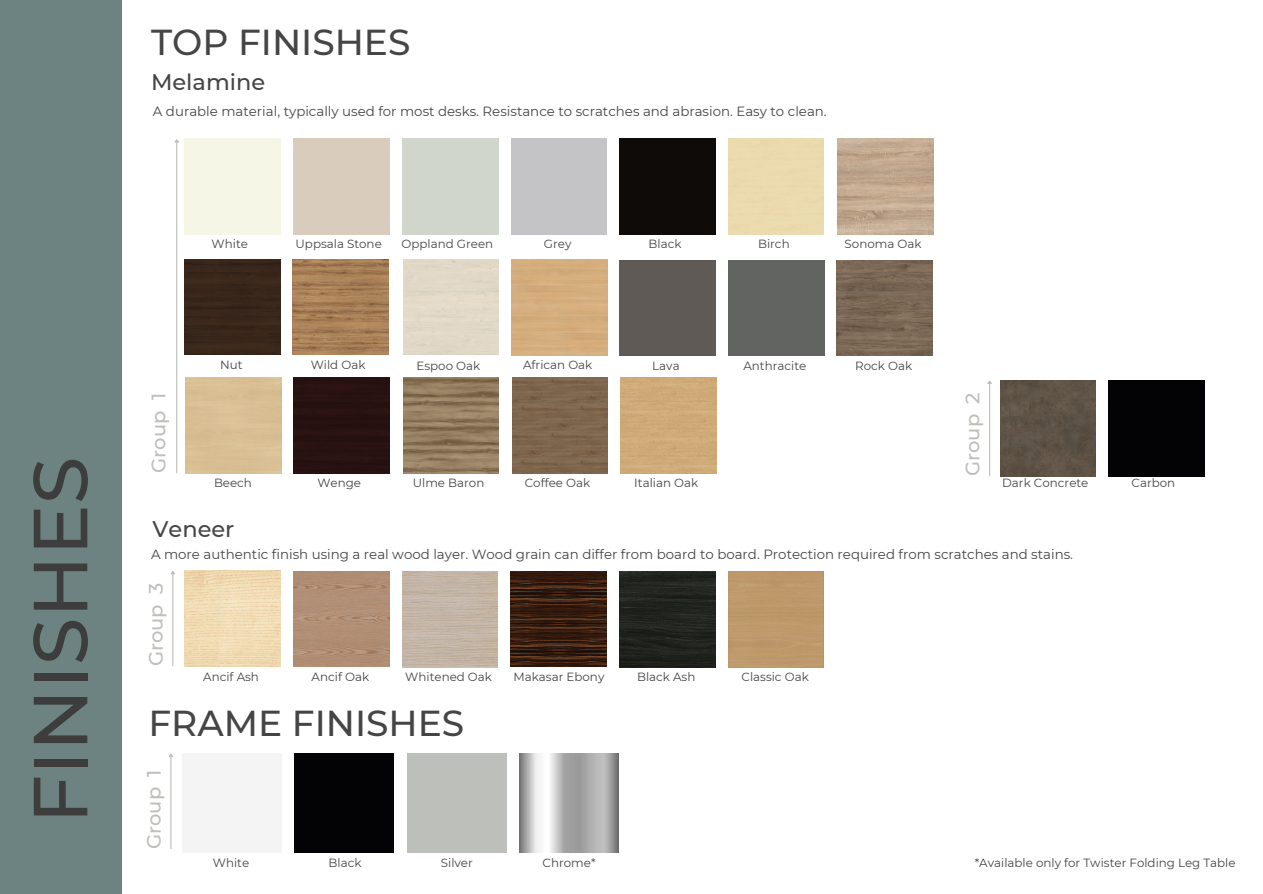
<style>
.page{position:relative;width:1263px;height:894px;background:#fff}
.page>*{position:absolute;margin:0;border:0;box-sizing:border-box;transform-origin:0 0}
.t1{font:500 76.5px "Montserrat";color:#3d3d3d}
.t2{font:500 36px "Montserrat";color:#454545}
.t3{font:500 22.5px "Montserrat";color:#454545}
.t4{font:500 19.5px "Montserrat";color:#bdbfba}
.t5{font:13.35px "Montserrat";color:#454545}
.t6{font:11.85px "Montserrat";color:#454545}
</style>
<div class="page">
<div style="left:0;top:0;width:122px;height:893px;background:#6d8382"></div>
<div style="left:620px;top:139px;width:96px;height:95px;background:#0f0b08"></div>
<img style="left:837px;top:139px;width:96px;height:95px">
<div style="left:294px;top:378px;width:96px;height:95px;background:#271211"></div>
<img style="left:1000px;top:380px;width:96px;height:96px">
<div style="left:620px;top:260px;width:95px;height:95px;background:#5f5a55"></div>
<div style="left:729px;top:260px;width:95px;height:95px;background:#626462"></div>
<img style="left:837px;top:260px;width:96px;height:96px">
<div style="left:1108px;top:380px;width:96px;height:96px;background:#030305"></div>
<img style="left:403px;top:378px;width:96px;height:95px">
<img style="left:512px;top:378px;width:96px;height:95px">
<div style="left:621px;top:378px;width:95px;height:95px;background:#cfab77"></div>
<img style="left:293px;top:259px;width:95px;height:95px">
<div style="left:184px;top:259px;width:96px;height:95px;background:#39271a"></div>
<div style="left:182px;top:753px;width:99px;height:99px;background:#f4f4f4"></div>
<div style="left:295px;top:753px;width:99px;height:99px;background:#030305"></div>
<div style="left:408px;top:753px;width:99px;height:99px;background:#bdbfba"></div>
<img style="left:520px;top:753px;width:99px;height:99px">
<img style="left:184px;top:570px;width:96px;height:96px">
<img style="left:294px;top:571px;width:95px;height:95px">
<img style="left:511px;top:571px;width:96px;height:95px">
<img style="left:620px;top:571px;width:95px;height:95px">
<div style="left:728px;top:571px;width:96px;height:95px;background:#bd996a"></div>
<hr style="left:176px;top:142px;width:1px;height:331px;background:#bdbfba">
<svg style="left:174px;top:139px;width:5px;height:5px"></svg>
<hr style="left:989px;top:383px;width:1px;height:93px;background:#bdbfba">
<svg style="left:987px;top:380px;width:5px;height:5px"></svg>
<hr style="left:172px;top:574px;width:1px;height:92px;background:#bdbfba">
<svg style="left:170px;top:571px;width:5px;height:4px"></svg>
<hr style="left:170px;top:756px;width:1px;height:92px;background:#bdbfba">
<h1 class="t1" style="left:13px;top:823px;width:368px;rotate:-90deg">FINISHES</h1>
<h2 class="t2" style="left:151px;top:20px;width:261px">TOP FINISHES</h2>
<p class="t3" style="left:151px;top:68px;width:116px">Melamine</p>
<p class="t5" style="left:153px;top:103px;width:675px">A durable material, typically used for most desks. Resistance to scratches and abrasion. Easy to clean.</p>
<h5 class="t6" style="left:212px;top:237px;width:38px">White</h5>
<h4 class="t6" style="left:296px;top:237px;width:88px">Uppsala Stone</h4>
<p class="t6" style="left:402px;top:237px;width:93px">Oppland Green</p>
<p class="t6" style="left:544px;top:237px;width:29px">Grey</p>
<p class="t6" style="left:648px;top:237px;width:34px">Black</p>
<p class="t6" style="left:758px;top:237px;width:33px">Birch</p>
<p class="t6" style="left:845px;top:237px;width:78px">Sonoma Oak</p>
<p class="t4" style="left:147px;top:472px;width:81px;rotate:-90deg">Group 1</p>
<p class="t6" style="left:220px;top:357px;width:24px">Nut</p>
<p class="t6" style="left:311px;top:357px;width:56px">Wild Oak</p>
<p class="t6" style="left:416px;top:358px;width:65px">Espoo Oak</p>
<p class="t6" style="left:523px;top:358px;width:71px">African Oak</p>
<p class="t6" style="left:652px;top:358px;width:29px">Lava</p>
<p class="t6" style="left:743px;top:358px;width:64px">Anthracite</p>
<p class="t6" style="left:855px;top:358px;width:58px">Rock Oak</p>
<p class="t4" style="left:961px;top:476px;width:85px;rotate:-90deg">Group 2</p>
<p class="t6" style="left:214px;top:476px;width:39px">Beech</p>
<p class="t6" style="left:413px;top:476px;width:73px">Ulme Baron</p>
<p class="t6" style="left:525px;top:476px;width:67px">Coffee Oak</p>
<p class="t6" style="left:634px;top:476px;width:65px">Italian Oak</p>
<p class="t6" style="left:1131px;top:476px;width:45px">Carbon</p>
<p class="t6" style="left:317px;top:476px;width:45px">Wenge</p>
<p class="t6" style="left:1002px;top:476px;width:88px">Dark Concrete</p>
<p class="t3" style="left:153px;top:515px;width:83px">Veneer</p>
<p class="t5" style="left:151px;top:546px;width:923px">A more authentic finish using a real wood layer. Wood grain can differ from board to board. Protection required from scratches and stains.</p>
<p class="t4" style="left:144px;top:666px;width:85px;rotate:-90deg">Group 3</p>
<p class="t6" style="left:203px;top:669px;width:57px">Ancif Ash</p>
<p class="t6" style="left:312px;top:669px;width:59px">Ancif Oak</p>
<p class="t6" style="left:405px;top:669px;width:88px">Whitened Oak</p>
<p class="t6" style="left:514px;top:669px;width:92px">Makasar Ebony</p>
<p class="t6" style="left:637px;top:669px;width:60px">Black Ash</p>
<p class="t6" style="left:741px;top:669px;width:69px">Classic Oak</p>
<h3 class="t2" style="left:148px;top:700px;width:317px">FRAME FINISHES</h3>
<p class="t4" style="left:142px;top:848px;width:81px;rotate:-90deg">Group 1</p>
<p class="t6" style="left:213px;top:855px;width:38px">White</p>
<p class="t6" style="left:329px;top:855px;width:34px">Black</p>
<p class="t6" style="left:441px;top:855px;width:33px">Silver</p>
<p class="t6" style="left:543px;top:855px;width:55px">Chrome*</p>
<p class="t6" style="left:975px;top:855px;width:262px">*Available only for Twister Folding Leg Table</p>
</div>
